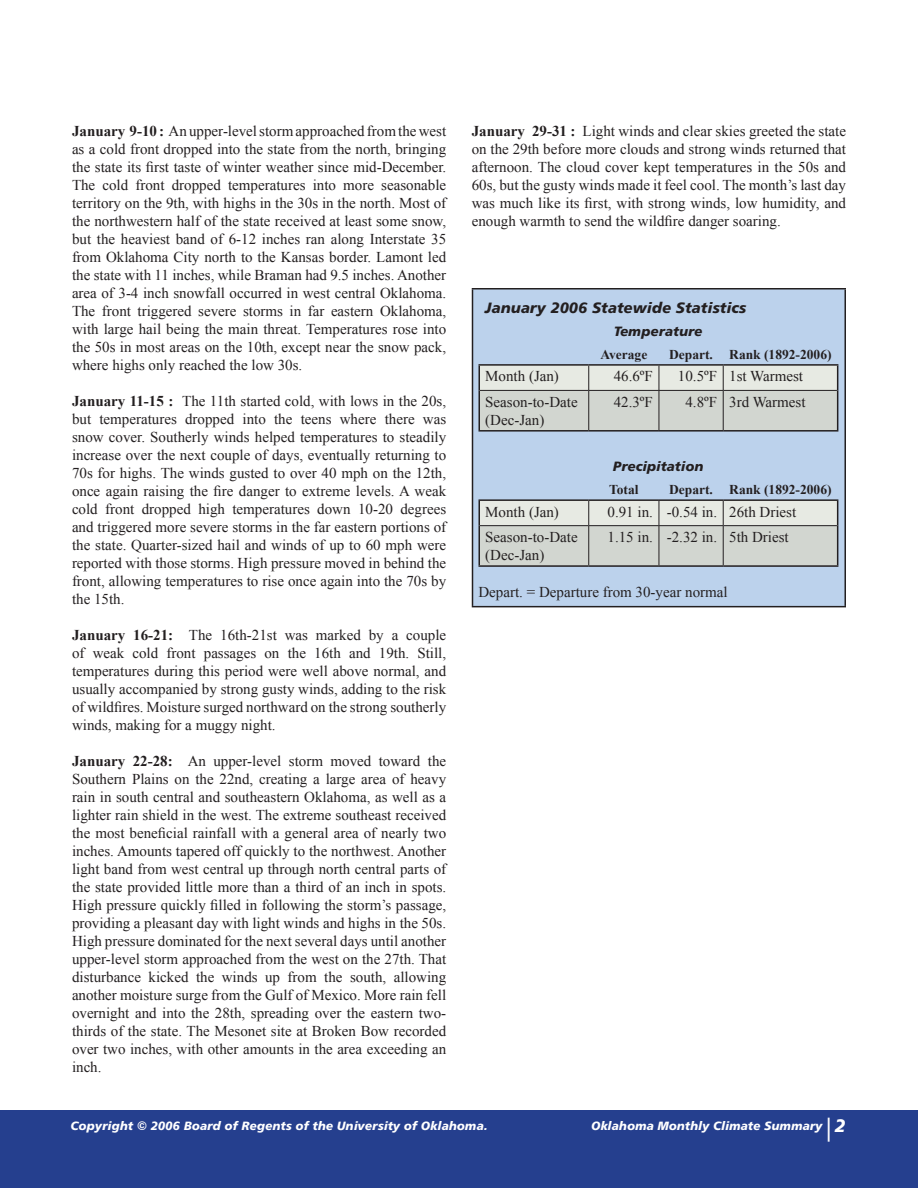
<style>
.page{position:relative;width:918px;height:1188px;background:#fff}
.page>*{position:absolute;margin:0;border:0;box-sizing:border-box;transform-origin:0 0}
.t1{font:15px/18px "Times New Roman";color:#231f20;text-align:justify}
.t2{font:15px "Humanist 777 BT Black Italic B";color:#231f20}
.t3{font:700 13.5px "Times New Roman";color:#231f20}
.t4{font:13.5px/23.2px "Humanist 777 BT Black Italic B";color:#231f20}
.t5{font:12px "Humanist 777 BT Black Italic B";color:#fff}
.s1{font-weight:700}
.s2{font-family:"Times New Roman";font-weight:700}
.s3{font-family:"Humanist 777 BT Roman B";font-size:24px}
</style>
<div class="page">
<div style="left:0;top:1110px;width:918px;height:78px;background:#253f8e"></div>
<div style="left:472px;top:289px;width:373px;height:318px;background:#bcd2ec"></div>
<hr style="left:472px;top:288px;width:374px;height:2px;background:#231f20">
<hr style="left:472px;top:290px;width:1px;height:316px;background:#231f20">
<hr style="left:844px;top:290px;width:2px;height:316px;background:#231f20">
<hr style="left:472px;top:606px;width:374px;height:1px;background:#231f20">
<div style="left:480px;top:366px;width:357px;height:24px;background:#e7eae3"></div>
<svg style="left:480px;top:391px;width:357px;height:174px"></svg>
<svg style="left:588px;top:366px;width:1px;height:24px"></svg>
<svg style="left:659px;top:366px;width:1px;height:24px"></svg>
<svg style="left:723px;top:366px;width:1px;height:24px"></svg>
<hr style="left:588px;top:391px;width:1px;height:39px;background:#231f20">
<hr style="left:659px;top:391px;width:1px;height:39px;background:#231f20">
<hr style="left:723px;top:391px;width:1px;height:39px;background:#231f20">
<hr style="left:478px;top:499px;width:111px;height:2px;background:#231f20">
<hr style="left:478px;top:501px;width:2px;height:25px;background:#231f20">
<hr style="left:589px;top:499px;width:70px;height:2px;background:#231f20">
<hr style="left:659px;top:499px;width:64px;height:2px;background:#231f20">
<hr style="left:723px;top:499px;width:115px;height:2px;background:#231f20">
<svg style="left:837px;top:501px;width:1px;height:25px"></svg>
<hr style="left:478px;top:526px;width:2px;height:39px;background:#231f20">
<hr style="left:837px;top:526px;width:1px;height:39px;background:#231f20">
<hr style="left:478px;top:565px;width:111px;height:2px;background:#231f20">
<hr style="left:589px;top:565px;width:70px;height:2px;background:#231f20">
<hr style="left:659px;top:565px;width:64px;height:2px;background:#231f20">
<hr style="left:723px;top:565px;width:115px;height:2px;background:#231f20">
<svg style="left:588px;top:501px;width:1px;height:24px"></svg>
<svg style="left:659px;top:501px;width:1px;height:24px"></svg>
<svg style="left:723px;top:501px;width:1px;height:24px"></svg>
<hr style="left:480px;top:525px;width:109px;height:1px;background:#231f20">
<hr style="left:589px;top:525px;width:70px;height:1px;background:#231f20">
<hr style="left:588px;top:526px;width:1px;height:39px;background:#231f20">
<hr style="left:659px;top:525px;width:64px;height:1px;background:#231f20">
<hr style="left:659px;top:526px;width:1px;height:39px;background:#231f20">
<hr style="left:723px;top:525px;width:114px;height:1px;background:#231f20">
<hr style="left:723px;top:526px;width:1px;height:39px;background:#231f20">
<hr style="left:478px;top:364px;width:111px;height:2px;background:#231f20">
<hr style="left:478px;top:366px;width:2px;height:24px;background:#231f20">
<hr style="left:589px;top:364px;width:70px;height:2px;background:#231f20">
<hr style="left:659px;top:364px;width:64px;height:2px;background:#231f20">
<hr style="left:723px;top:364px;width:115px;height:2px;background:#231f20">
<svg style="left:837px;top:366px;width:1px;height:24px"></svg>
<hr style="left:478px;top:390px;width:2px;height:40px;background:#231f20">
<hr style="left:837px;top:390px;width:1px;height:40px;background:#231f20">
<hr style="left:478px;top:430px;width:111px;height:2px;background:#231f20">
<hr style="left:589px;top:430px;width:70px;height:2px;background:#231f20">
<hr style="left:659px;top:430px;width:64px;height:2px;background:#231f20">
<hr style="left:723px;top:430px;width:115px;height:2px;background:#231f20">
<hr style="left:480px;top:390px;width:109px;height:1px;background:#231f20">
<hr style="left:589px;top:390px;width:70px;height:1px;background:#231f20">
<hr style="left:659px;top:390px;width:64px;height:1px;background:#231f20">
<hr style="left:723px;top:390px;width:114px;height:1px;background:#231f20">
<p class="t1" style="left:72px;top:122px;width:376px"><span class="s1">January 9-10 :</span> An upper-level storm approached from the west as a cold front dropped into the state from the north, bringing the state its first taste of winter weather since mid-December.<br>The cold front dropped temperatures into more seasonable territory on the 9th, with highs in the 30s in the north. Most of the northwestern half of the state received at least some snow, but the heaviest band of 6-12 inches ran along Interstate 35 from Oklahoma City north to the Kansas border. Lamont led the state with 11 inches, while Braman had 9.5 inches. Another area of 3-4 inch snowfall occurred in west central Oklahoma.<br>The front triggered severe storms in far eastern Oklahoma, with large hail being the main threat. Temperatures rose into the 50s in most areas on the 10th, except near the snow pack, where highs only reached the low 30s.</p>
<p class="t1" style="left:72px;top:392px;width:376px"><span class="s1">January 11-15 :</span> The 11th started cold, with lows in the 20s, but temperatures dropped into the teens where there was snow cover. Southerly winds helped temperatures to steadily increase over the next couple of days, eventually returning to 70s for highs. The winds gusted to over 40 mph on the 12th, once again raising the fire danger to extreme levels. A weak cold front dropped high temperatures down 10-20 degrees and triggered more severe storms in the far eastern portions of the state. Quarter-sized hail and winds of up to 60 mph were reported with those storms. High pressure moved in behind the front, allowing temperatures to rise once again into the 70s by the 15th.</p>
<p class="t1" style="left:72px;top:626px;width:376px"><span class="s1">January 16-21:</span> The 16th-21st was marked by a couple of weak cold front passages on the 16th and 19th. Still, temperatures during this period were well above normal, and usually accompanied by strong gusty winds, adding to the risk of wildfires. Moisture surged northward on the strong southerly winds, making for a muggy night.</p>
<p class="t1" style="left:72px;top:752px;width:376px"><span class="s1">January 22-28:</span> An upper-level storm moved toward the Southern Plains on the 22nd, creating a large area of heavy rain in south central and southeastern Oklahoma, as well as a lighter rain shield in the west. The extreme southeast received the most beneficial rainfall with a general area of nearly two inches. Amounts tapered off quickly to the northwest. Another light band from west central up through north central parts of the state provided little more than a third of an inch in spots.<br>High pressure quickly filled in following the storm’s passage, providing a pleasant day with light winds and highs in the 50s.<br>High pressure dominated for the next several days until another upper-level storm approached from the west on the 27th. That disturbance kicked the winds up from the south, allowing another moisture surge from the Gulf of Mexico. More rain fell overnight and into the 28th, spreading over the eastern two&shy;thirds of the state. The Mesonet site at Broken Bow recorded over two inches, with other amounts in the area exceeding an inch.</p>
<p class="t1" style="left:472px;top:122px;width:376px"><span class="s1">January 29-31 :</span> Light winds and clear skies greeted the state on the 29th before more clouds and strong winds returned that afternoon. The cloud cover kept temperatures in the 50s and 60s, but the gusty winds made it feel cool. The month’s last day was much like its first, with strong winds, low humidity, and enough warmth to send the wildfire danger soaring.</p>
<p class="t2" style="left:485px;top:298px;width:263px">January 2006 Statewide Statistics</p>
<p class="t4" style="left:600px;top:319px;width:104px;text-indent:14px">Temperature<br><span class="s2">Average</span></p>
<p class="t3" style="left:669px;top:347px;width:164px">Depart. Rank (1892-2006)</p>
<p class="t1" style="left:485px;top:367px;width:75px">Month (Jan)</p>
<p class="t1" style="left:614px;top:367px;width:41px">46.6ºF</p>
<p class="t1" style="left:678px;top:367px;width:127px">10.5ºF 1st Warmest</p>
<p class="t1" style="left:485px;top:393px;width:94px">Season-to-Date (Dec-Jan)</p>
<p class="t1" style="left:614px;top:393px;width:41px">42.3ºF</p>
<p class="t1" style="left:685px;top:393px;width:122px">4.8ºF 3rd Warmest</p>
<p class="t4" style="left:609px;top:454px;width:96px;text-indent:4px">Precipitation<br><span class="s2">Total</span></p>
<p class="t3" style="left:669px;top:482px;width:164px">Depart. Rank (1892-2006)</p>
<p class="t1" style="left:485px;top:502px;width:75px">Month (Jan)</p>
<p class="t1" style="left:608px;top:502px;width:190px">0.91 in. -0.54 in. 26th Driest</p>
<p class="t1" style="left:485px;top:528px;width:94px">Season-to-Date (Dec-Jan)</p>
<p class="t1" style="left:608px;top:528px;width:183px">1.15 in. -2.32 in. 5th Driest</p>
<p class="t1" style="left:478px;top:583px;width:251px">Depart. = Departure from 30-year normal</p>
<p class="t5" style="left:71px;top:1118px;width:418px">Copyright © 2006 Board of Regents of the University of Oklahoma.</p>
<p class="t5" style="left:591px;top:1118px;width:245px">Oklahoma Monthly Climate Summary<span class="s3">|</span></p>
</div>
